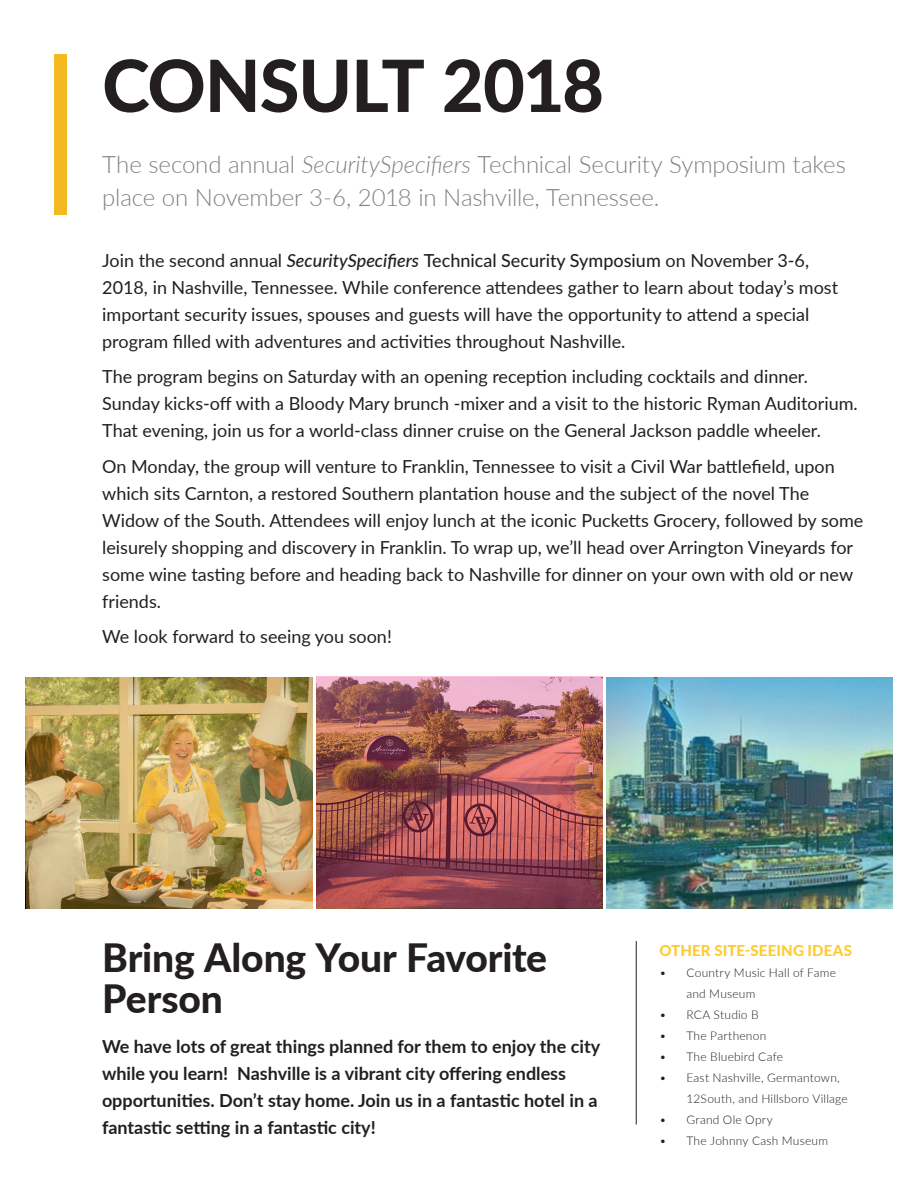
<style>
.page{position:relative;width:918px;height:1188px;background:#fff}
.page>*{position:absolute;margin:0;border:0;box-sizing:border-box;transform-origin:0 0}
.t1{font:800 72px "Lato";letter-spacing:-.015em;color:#231f20}
.t2{font:800 39px/40.5px "Lato";letter-spacing:-.005em;color:#231f20}
.t3{font:300 24px/33px "Lato";letter-spacing:-.005em;color:#808285}
.Column_1{font:18px/27px "Lato";color:#231f20}
.Column_1-2{font:700 18px/27px "Lato";color:#231f20}
.t4{font:800 15px "Lato";letter-spacing:.01em;color:#fecb2f}
.t5{font:300 12px/21px "Lato";letter-spacing:.02em;color:#231f20}
.s1{font-style:italic}
.s2{font-weight:500;font-style:italic}
.s3{font-weight:500}
</style>
<div class="page">
<div style="left:54px;top:54px;width:13px;height:160px;background:#f2b920"></div>
<img style="left:317px;top:677px;width:286px;height:231px">
<img style="left:606px;top:677px;width:287px;height:231px">
<hr style="left:636px;top:941px;width:1px;height:183px;background:#231f20">
<img style="left:26px;top:677px;width:286px;height:231px">
<p class="t1" style="left:102px;top:32px;width:503px">CONSULT 2018</p>
<p class="t3" style="left:102px;top:147px;width:745px">The second annual <span class="s1">SecuritySpecifiers</span> Technical Security Symposium takes place on November 3-6, 2018 in Nashville, Tennessee.</p>
<p class="Column_1" style="left:102px;top:246px;width:737px">Join the second annual <span class="s2">SecuritySpecifiers</span> <span class="s3">Technical Security Symposium</span> on November 3-6, 2018, in Nashville, Tennessee. While conference attendees gather to learn about today’s most important security issues, spouses and guests will have the opportunity to attend a special program filled with adventures and activities throughout Nashville.</p>
<p class="Column_1" style="left:102px;top:362px;width:757px">The program begins on Saturday with an opening reception including cocktails and dinner.<br>Sunday kicks-off with a Bloody Mary brunch -mixer and a visit to the historic Ryman Auditorium.<br>That evening, join us for a world-class dinner cruise on the General Jackson paddle wheeler.</p>
<p class="Column_1" style="left:102px;top:452px;width:763px">On Monday, the group will venture to Franklin, Tennessee to visit a Civil War battlefield, upon which sits Carnton, a restored Southern plantation house and the subject of the novel The Widow of the South. Attendees will enjoy lunch at the iconic Pucketts Grocery, followed by some leisurely shopping and discovery in Franklin. To wrap up, we’ll head over Arrington Vineyards for some wine tasting before and heading back to Nashville for dinner on your own with old or new friends.</p>
<p class="Column_1" style="left:102px;top:622px;width:291px">We look forward to seeing you soon!</p>
<p class="t2" style="left:102px;top:936px;width:447px">Bring Along Your Favorite<br>Person</p>
<p class="Column_1-2" style="left:102px;top:1033px;width:500px">We have lots of great things planned for them to enjoy the city while you learn! Nashville is a vibrant city offering endless opportunities. Don’t stay home. Join us in a fantastic hotel in a fantastic setting in a fantastic city!</p>
<p class="t4" style="left:659px;top:940px;width:194px">OTHER SITE-SEEING IDEAS</p>
<p class="t5" style="left:686px;top:962px;width:151px;text-indent:-27px">• Country Music Hall of Fame and Museum</p>
<p class="t5" style="left:659px;top:1004px;width:101px">• RCA Studio B</p>
<p class="t5" style="left:659px;top:1025px;width:109px">• The Parthenon</p>
<p class="t5" style="left:659px;top:1046px;width:125px">• The Bluebird Cafe</p>
<p class="t5" style="left:686px;top:1067px;width:163px;text-indent:-27px">• East Nashville, Germantown,<br>12South, and Hillsboro Village</p>
<p class="t5" style="left:659px;top:1109px;width:115px">• Grand Ole Opry</p>
<p class="t5" style="left:659px;top:1130px;width:170px">• The Johnny Cash Museum</p>
</div>
